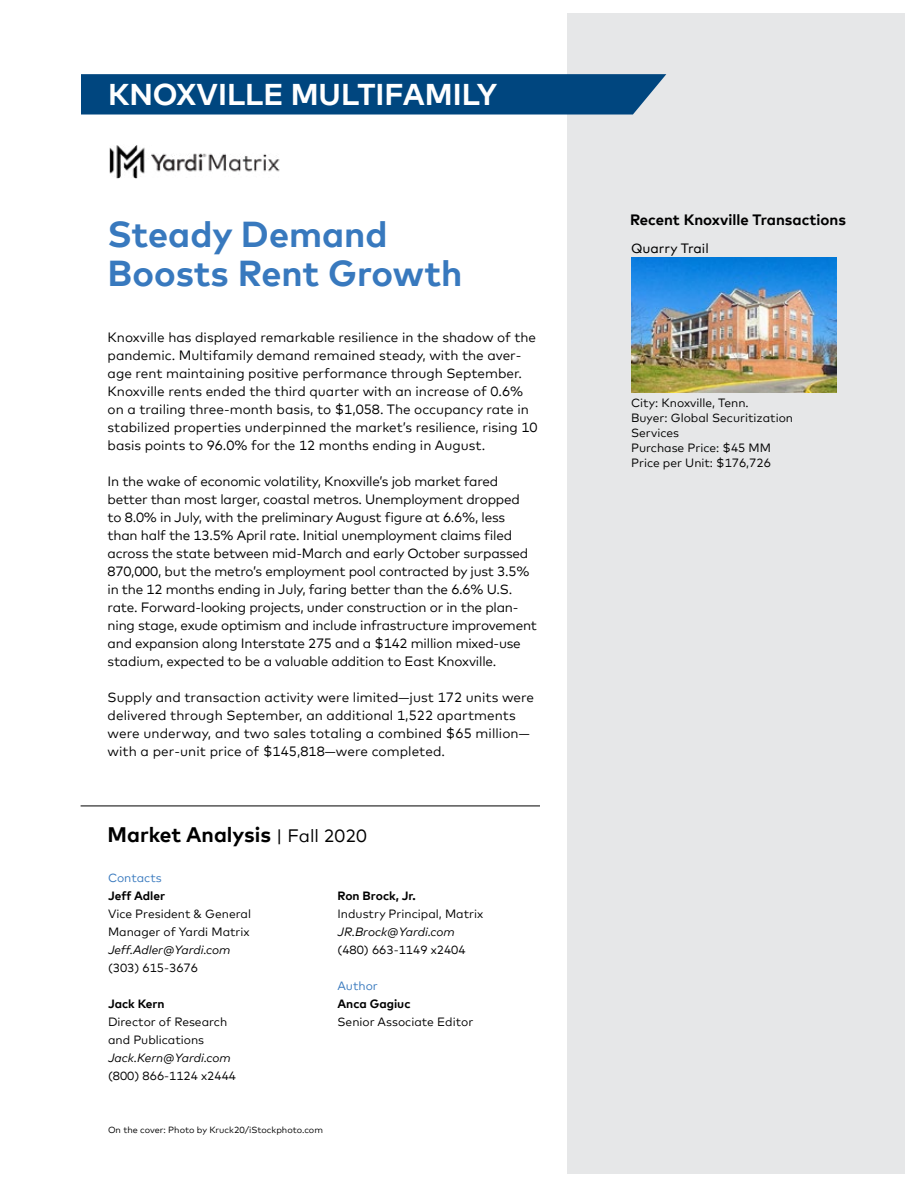
<style>
.page{position:relative;width:918px;height:1188px;background:#fff}
.page>*{position:absolute;margin:0;border:0;box-sizing:border-box;transform-origin:0 0}
.t1{font:700 36px/39px "Mark Offc Pro";color:#3879be}
.t2{font:700 30px "Mark Offc Pro";color:#fff}
.t3{font:700 21px "Mark Offc Pro";color:#000}
.t4{font:700 15px "Mark Offc Pro";color:#000}
.t5{font:13.5px/18px "Mark Offc Pro";letter-spacing:-.015em;color:#000}
.t6{font:13.5px/18px "Mark Offc Pro";letter-spacing:.005em;color:#000}
.t7{font:13.5px "Mark Offc Pro";color:#000}
.t8{font:12px/15px "Mark Offc Pro";color:#000}
.t9{font:italic 12px "Mark Offc Pro";color:#000}
.t10{font:700 12px "Mark Offc Pro";color:#000}
.t11{font:12px "Mark Offc Pro";color:#3879be}
.t12{font:9px "Mark Offc Pro";color:#000}
.s1{font-weight:400;font-size:18px}
</style>
<div class="page">
<img style="left:110px;top:145px;width:169px;height:33px">
<div style="left:567px;top:14px;width:337px;height:1160px;background:#e6e7e8"></div>
<img style="left:631px;top:257px;width:205px;height:135px">
<hr style="left:81px;top:806px;width:459px;height:1px;background:#000">
<svg style="left:81px;top:74px;width:585px;height:41px;background:#094c83"></svg>
<h2 class="t2" style="left:108px;top:71px;width:391px">KNOXVILLE MULTIFAMILY</h2>
<h1 class="t1" style="left:108px;top:211px;width:356px">Steady Demand<br>Boosts Rent Growth</h1>
<p class="t5" style="left:108px;top:327px;width:432px">Knoxville has displayed remarkable resilience in the shadow of the pandemic. Multifamily demand remained steady, with the aver&shy;age rent maintaining positive performance through September.<br>Knoxville rents ended the third quarter with an increase of 0.6% on a trailing three-month basis, to $1,058. The occupancy rate in stabilized properties underpinned the market’s resilience, rising 10 basis points to 96.0% for the 12 months ending in August.</p>
<p class="t5" style="left:108px;top:471px;width:431px">In the wake of economic volatility, Knoxville’s job market fared better than most larger, coastal metros. Unemployment dropped to 8.0% in July, with the preliminary August figure at 6.6%, less than half the 13.5% April rate. Initial unemployment claims filed across the state between mid-March and early October surpassed 870,000, but the metro’s employment pool contracted by just 3.5% in the 12 months ending in July, faring better than the 6.6% U.S. rate. Forward-looking projects, under construction or in the plan&shy;ning stage, exude optimism and include infrastructure improvement and expansion along Interstate 275 and a $142 million mixed-use stadium, expected to be a valuable addition to East Knoxville.</p>
<p class="t6" style="left:108px;top:687px;width:428px">Supply and transaction activity were limited—just 172 units were delivered through September, an additional 1,522 apartments were underway, and two sales totaling a combined $65 million— with a per-unit price of $145,818—were completed.</p>
<h3 class="t3" style="left:108px;top:818px;width:261px">Market Analysis <span class="s1">| Fall 2020</span></h3>
<p class="t11" style="left:108px;top:869px;width:55px">Contacts</p>
<p class="t10" style="left:108px;top:887px;width:59px">Jeff Adler</p>
<p class="t8" style="left:108px;top:904px;width:145px;line-height:18px">Vice President &amp; General<br>Manager of Yardi Matrix</p>
<p class="t9" style="left:108px;top:941px;width:124px">Jeff.Adler@Yardi.com</p>
<p class="t8" style="left:108px;top:959px;width:92px">(303) 615-3676</p>
<p class="t10" style="left:108px;top:995px;width:58px">Jack Kern</p>
<p class="t8" style="left:108px;top:1012px;width:121px;line-height:18px">Director of Research and Publications</p>
<p class="t9" style="left:108px;top:1049px;width:124px">Jack.Kern@Yardi.com</p>
<p class="t8" style="left:108px;top:1067px;width:130px">(800) 866-1124 x2444</p>
<p class="t10" style="left:338px;top:887px;width:80px">Ron Brock, Jr.</p>
<p class="t8" style="left:338px;top:905px;width:147px">Industry Principal, Matrix</p>
<p class="t9" style="left:338px;top:923px;width:119px">JR.Brock@Yardi.com</p>
<p class="t8" style="left:338px;top:941px;width:130px">(480) 663-1149 x2404</p>
<p class="t11" style="left:338px;top:977px;width:42px">Author</p>
<p class="t10" style="left:338px;top:995px;width:75px">Anca Gagiuc</p>
<p class="t8" style="left:338px;top:1013px;width:137px">Senior Associate Editor</p>
<p class="t12" style="left:108px;top:1123px;width:216px">On the cover: Photo by Kruck20/iStockphoto.com</p>
<p class="t4" style="left:630px;top:208px;width:217px">Recent Knoxville Transactions</p>
<p class="t7" style="left:631px;top:238px;width:79px">Quarry Trail</p>
<p class="t8" style="left:631px;top:394px;width:164px">City: Knoxville, Tenn.<br>Buyer: Global Securitization<br>Services<br>Purchase Price: $45 MM<br>Price per Unit: $176,726</p>
</div>
